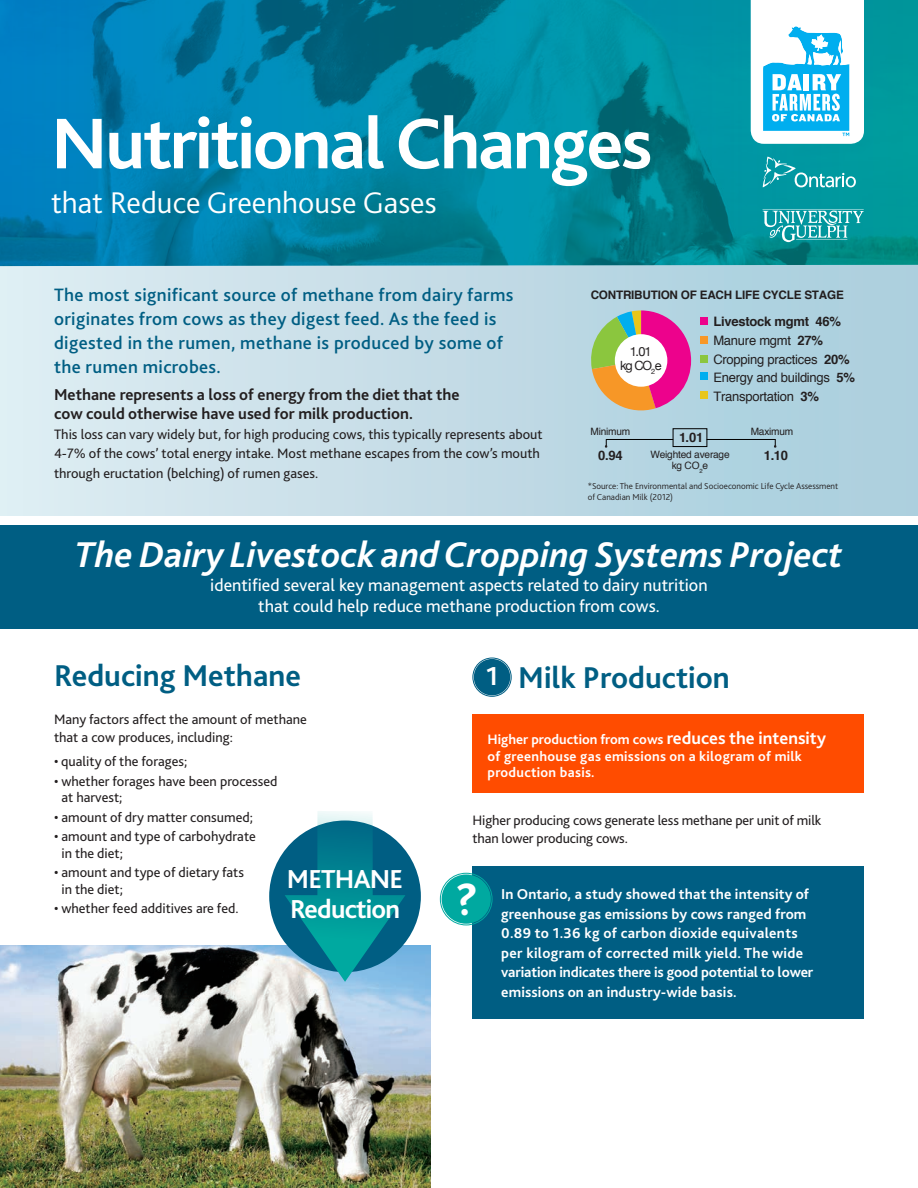
<style>
.page{position:relative;width:918px;height:1188px;background:#fff}
.page>*{position:absolute;margin:0;border:0;box-sizing:border-box;transform-origin:0 0}
.t1{font:700 75px "Bliss 2";letter-spacing:-.03em;color:#fff}
.texte{font:700 47.7px "Bliss 2";color:#fff}
.texte-2{font:italic 700 37.5px "Bliss 2";color:#fff}
.titre_2_tom{font:700 31.5px "Bliss 2";color:#005e83}
.t2{font:300 31.35px "Bliss 2";color:#fff}
.titre_2{font:700 27.15px "Bliss 2";letter-spacing:-.03em;color:#fff}
.t3{font:700 27px "Bliss 2";color:#fff}
.texte-3{font:500 18.75px/24px "Bliss 2";letter-spacing:.02em;color:#005e83}
.texte-4{font:18px/21px "Bliss 2";color:#fff;text-align:center}
.texte-5{font:700 16.5px/19.5px "Bliss 2";color:#231f20}
.texte-6{font:700 15px/19.5px "Bliss 2";letter-spacing:.01em;color:#fff}
.texte-7{font:14.25px/16.5px "Bliss 2";color:#231f20}
.texte-8{font:700 14.25px/16.5px "Bliss 2";letter-spacing:.02em;color:#fff}
.t4{font:13.05px/18.8px "Helvetica";letter-spacing:-.02em;color:#231f20}
.t5{font:700 13.05px "Helvetica";color:#231f20}
.t6{font:12.75px/14.1px "Helvetica Neue";color:#231f20;text-align:center}
.t7{font:700 11.7px "Helvetica";letter-spacing:-.02em;color:#231f20}
.t8{font:10.2px/11.6px "Helvetica";letter-spacing:-.02em;color:#231f20;text-align:center}
.t9{font:300 9px/10.8px "Bliss 2";color:#231f20}
.s1{font-weight:700}
.s2{font-size:18px}
</style>
<div class="page">
<div style="left:0;top:259px;width:918px;height:257px;background:linear-gradient(to right,#deecf2,#a7ccdc)"></div>
<div style="left:0;top:525px;width:918px;height:104px;background:#005e83"></div>
<img style="left:0;top:0;width:918px;height:266px">
<img style="left:0;top:945px;width:430px;height:243px">
<svg style="left:763px;top:157px;width:93px;height:30px;background:#2aa9b0"></svg>
<svg style="left:762px;top:209px;width:102px;height:33px;background:#40afb4"></svg>
<div style="left:474px;top:659px;width:36px;height:36px;background:#005e83;border-radius:50%"></div>
<div style="left:473px;top:658px;width:38px;height:39px;border:1px solid #005e83;border-radius:50%"></div>
<div style="left:269px;top:821px;width:152px;height:151px;background:#005e83;border-radius:50%"></div>
<svg style="left:285px;top:811px;width:120px;height:171px"></svg>
<div style="left:472px;top:867px;width:392px;height:152px;background:#005e83"></div>
<div style="left:442px;top:874px;width:49px;height:50px;background:#00a9a0;border-radius:50%"></div>
<div style="left:440px;top:873px;width:52px;height:52px;border:1px solid #00a9a0;border-radius:50%"></div>
<div style="left:473px;top:715px;width:391px;height:78px;background:#ff4c00"></div>
<div style="left:701px;top:318px;width:7px;height:7px;background:#ed028c"></div>
<div style="left:701px;top:373px;width:7px;height:7px;background:#00aeef"></div>
<div style="left:701px;top:336px;width:7px;height:8px;background:#f79727"></div>
<div style="left:701px;top:392px;width:7px;height:7px;background:#e8c61b"></div>
<div style="left:701px;top:356px;width:7px;height:7px;background:#8bc63e"></div>
<div style="left:673px;top:428px;width:34px;height:19px;border:1px solid #000"></div>
<hr style="left:606px;top:439px;width:67px;height:1px;background:#000">
<hr style="left:707px;top:439px;width:69px;height:1px;background:#000">
<svg style="left:605px;top:439px;width:2px;height:9px"></svg>
<svg style="left:774px;top:439px;width:2px;height:9px"></svg>
<svg style="left:588px;top:310px;width:103px;height:106px;background:#c78890"></svg>
<div style="left:615px;top:334px;width:52px;height:53px;background:#fff;border-radius:50%"></div>
<svg style="left:751px;top:0;width:113px;height:144px"></svg>
<p class="t1" style="left:51px;top:97px;width:603px">Nutritional Changes</p>
<p class="t2" style="left:51px;top:183px;width:387px">that Reduce Greenhouse Gases</p>
<p class="texte-3" style="left:54px;top:282px;width:461px">The most significant source of methane from dairy farms originates from cows as they digest feed. As the feed is digested in the rumen, methane is produced by some of the rumen microbes.</p>
<p class="texte-5" style="left:54px;top:384px;width:407px">Methane represents a loss of energy from the diet that the cow could otherwise have used for milk production.</p>
<p class="texte-7" style="left:54px;top:424px;width:490px;line-height:19.5px">This loss can vary widely but, for high producing cows, this typically represents about<br>4-7% of the cows’ total energy intake. Most methane escapes from the cow’s mouth through eructation (belching) of rumen gases.</p>
<p class="t7" style="left:591px;top:285px;width:255px">CONTRIBUTION OF EACH LIFE CYCLE STAGE</p>
<p class="t6" style="left:620px;top:345px;width:43px">1.01<br>kg CO<sub>2</sub>e</p>
<p class="t8" style="left:590px;top:426px;width:41px">Minimum</p>
<p class="t5" style="left:679px;top:427px;width:26px">1.01</p>
<p class="t4" style="left:713px;top:312px;width:143px"><span class="s1">Livestock mgmt 46%<br></span>Manure mgmt <span class="s1">27%<br></span>Cropping practices <span class="s1">20%<br></span>Energy and buildings <span class="s1">5%<br></span>Transportation <span class="s1">3%</span></p>
<p class="t8" style="left:751px;top:426px;width:44px">Maximum</p>
<p class="t8" style="left:650px;top:449px;width:81px">Weighted average kg CO<sub>2</sub>e</p>
<p class="t5" style="left:598px;top:445px;width:26px">0.94</p>
<p class="t5" style="left:764px;top:445px;width:26px">1.10</p>
<p class="t9" style="left:588px;top:481px;width:252px">*Source: The Environmental and Socioeconomic Life Cycle Assessment of Canadian Milk (2012)</p>
<p class="texte-2" style="left:75px;top:531px;width:769px">The Dairy Livestock and Cropping Systems Project</p>
<p class="texte-4" style="left:210px;top:574px;width:499px">identified several key management aspects related to dairy nutrition that could help reduce methane production from cows.</p>
<p class="titre_2_tom" style="left:54px;top:656px;width:248px">Reducing Methane</p>
<p class="t3" style="left:486px;top:660px;width:14px">1</p>
<p class="titre_2_tom" style="left:518px;top:658px;width:213px">Milk Production</p>
<p class="texte-7" style="left:54px;top:710px;width:254px;line-height:18px">Many factors affect the amount of methane that a cow produces, including:</p>
<p class="texte-7" style="left:54px;top:753px;width:135px">• quality of the forages;</p>
<p class="texte-7" style="left:61px;top:773px;width:218px;text-indent:-7px">• whether forages have been processed at harvest;</p>
<p class="texte-7" style="left:54px;top:809px;width:201px">• amount of dry matter consumed;</p>
<p class="texte-7" style="left:62px;top:828px;width:196px;text-indent:-8px">• amount and type of carbohydrate in the diet;</p>
<p class="texte-7" style="left:62px;top:864px;width:184px;text-indent:-8px">• amount and type of dietary fats in the diet;</p>
<p class="texte-7" style="left:54px;top:900px;width:186px">• whether feed additives are fed.</p>
<p class="texte-8" style="left:488px;top:731px;width:340px">Higher production from cows <span class="s2">reduces the intensity </span>of greenhouse gas emissions on a kilogram of milk production basis.</p>
<p class="texte-7" style="left:472px;top:811px;width:350px;line-height:18px">Higher producing cows generate less methane per unit of milk than lower producing cows.</p>
<p class="titre_2" style="left:287px;top:862px;width:118px">METHANE</p>
<p class="titre_2" style="left:290px;top:892px;width:111px">Reduction</p>
<p class="texte-6" style="left:501px;top:884px;width:314px">In Ontario, a study showed that the intensity of greenhouse gas emissions by cows ranged from 0.89 to 1.36 kg of carbon dioxide equivalents per kilogram of corrected milk yield. The wide variation indicates there is good potential to lower emissions on an industry-wide basis.</p>
<p class="texte" style="left:455px;top:870px;width:24px">?</p>
</div>
